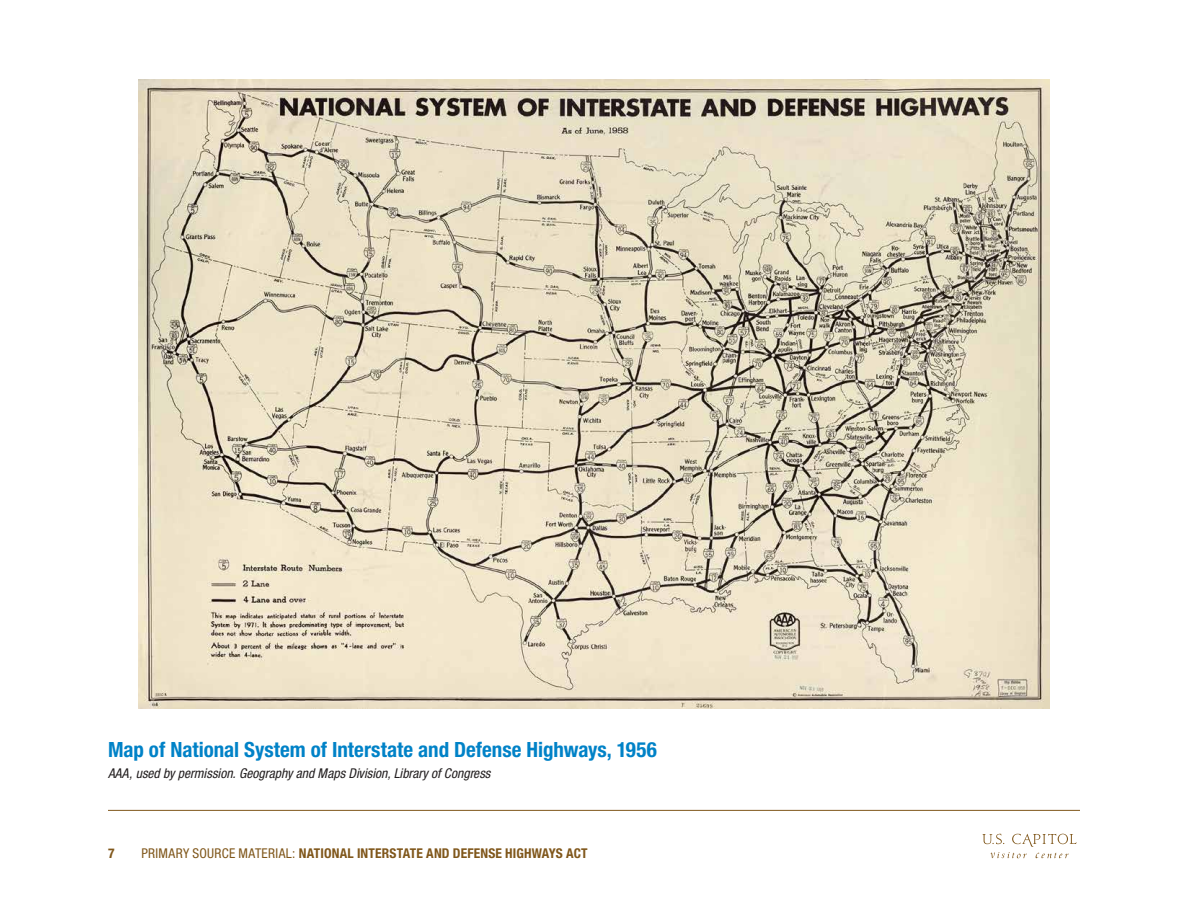
<style>
.page{position:relative;width:1188px;height:918px;background:#fff}
.page>*{position:absolute;margin:0;border:0;box-sizing:border-box;transform-origin:0 0}
.t1{font:700 condensed 21px "Helvetica Neue LT Std";letter-spacing:-.005em;color:#0082c7}
.t2{font:italic condensed 13.5px "Helvetica Neue LT Std";letter-spacing:.005em;color:#231f20}
.t3{font:700 condensed 13.5px "Helvetica Neue LT Std";letter-spacing:.01em;color:#80571b}
.s1{font-weight:400}
</style>
<div class="page">
<svg style="left:982px;top:834px;width:95px;height:24px"></svg>
<hr style="left:108px;top:810px;width:972px;height:1px;background:#80571b">
<img style="left:139px;top:80px;width:910px;height:628px">
<h1 class="t1" style="left:108px;top:737px;width:550px">Map of National System of Interstate and Defense Highways, 1956</h1>
<p class="t2" style="left:108px;top:766px;width:384px">AAA, used by permission. Geography and Maps Division, Library of Congress</p>
<p class="t3" style="left:108px;top:845px;width:8px">7</p>
<p class="t3" style="left:141px;top:845px;width:448px"><span class="s1">PRIMARY SOURCE MATERIAL:</span> National Interstate and Defense Highways Act</p>
</div>
